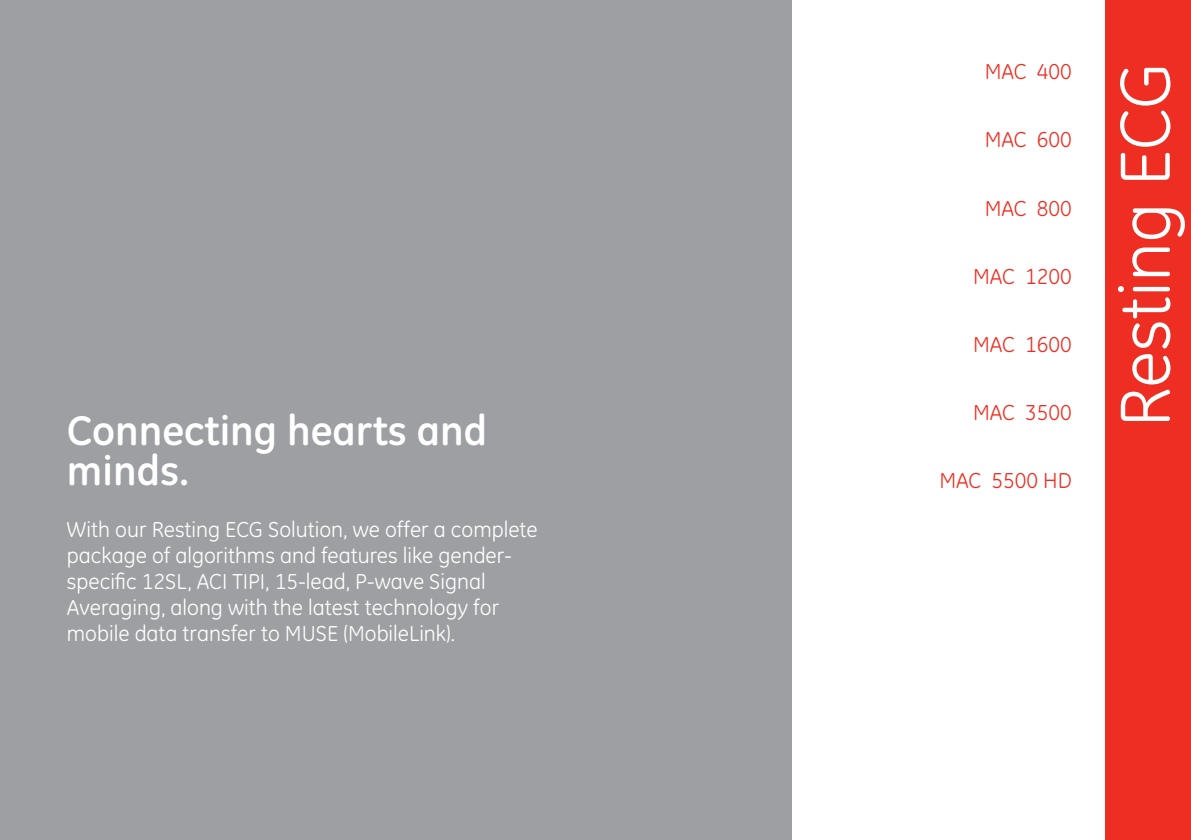
<style>
.page{position:relative;width:1191px;height:840px;background:#fff}
.page>*{position:absolute;margin:0;border:0;box-sizing:border-box;transform-origin:0 0}
.t1{font:72px "GE Inspira";color:#fff}
.t2{font:700 42px/40px "GE Inspira";color:#fff}
.t3{font:22px/26px "GE Inspira";color:#fff}
.t4{font:22px "GE Inspira";color:#ee2e22}
</style>
<div class="page">
<div style="left:0;top:0;width:791px;height:839px;background:#9d9fa2"></div>
<div style="left:1106px;top:0;width:85px;height:839px;background:#ee2e22"></div>
<h2 class="t2" style="left:67px;top:409px;width:422px">Connecting hearts and minds.</h2>
<p class="t3" style="left:67px;top:516px;width:472px">With our Resting ECG Solution, we offer a complete package of algorithms and features like gender&shy;specific 12SL, ACI TIPI, 15-lead, P-wave Signal Averaging, along with the latest technology for mobile data transfer to MUSE (MobileLink).</p>
<p class="t4" style="left:984px;top:59px;width:89px">MAC 400</p>
<p class="t4" style="left:984px;top:127px;width:89px">MAC 600</p>
<p class="t4" style="left:984px;top:195px;width:89px">MAC 800</p>
<p class="t4" style="left:973px;top:263px;width:100px">MAC 1200</p>
<p class="t4" style="left:973px;top:331px;width:100px">MAC 1600</p>
<p class="t4" style="left:973px;top:399px;width:100px">MAC 3500</p>
<p class="t4" style="left:939px;top:467px;width:134px">MAC 5500 HD</p>
<h1 class="t1" style="left:1103px;top:427px;width:366px;rotate:-90deg">Resting ECG</h1>
</div>
